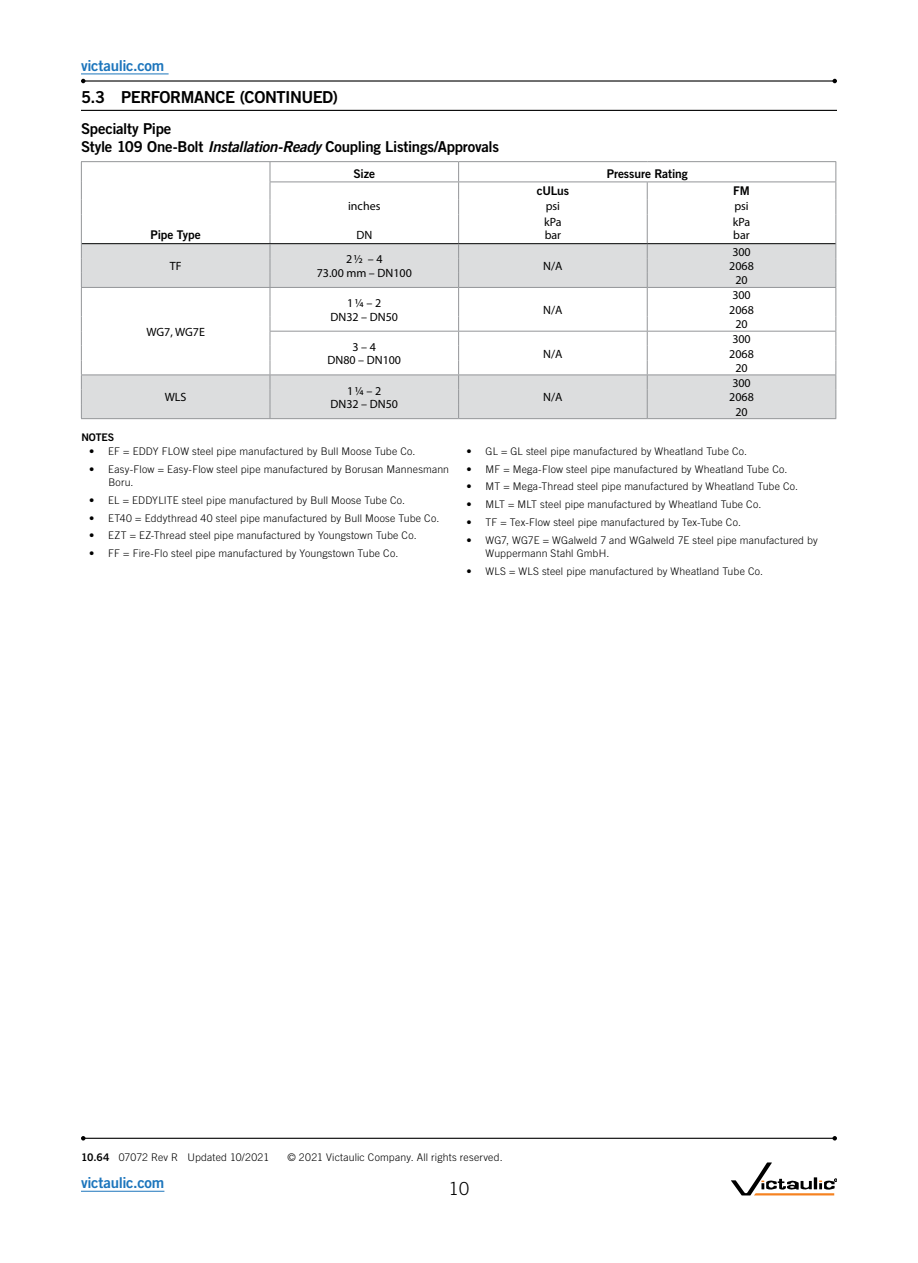
<style>
.page{position:relative;width:918px;height:1263px;background:#fff}
.page>*{position:absolute;margin:0;border:0;box-sizing:border-box;transform-origin:0 0}
.t1{font:300 18px "Trade Gothic LT Std";color:#000}
.t2{font:16.5px "Trade Gothic LT Std Bd 2";letter-spacing:-.03em;color:#000}
.t3{font:15px/18px "Trade Gothic LT Std Bd 2";letter-spacing:-.02em;color:#000}
.t4{font:15px "Trade Gothic LT Std Bd 2";letter-spacing:-.02em;color:#1c75bc}
.t5{font:12px/14.4px "Myriad Pro";color:#000;text-align:center}
.t6{font:12px "Trade Gothic LT Std Bd 2";letter-spacing:-.01em;color:#000}
.t7{font:300 10.5px/13.5px "Trade Gothic LT Std";letter-spacing:.02em;color:#000}
.t8{font:10.5px "Trade Gothic LT Std Bd 2";letter-spacing:-.005em;color:#000}
.s1{font-family:"Trade Gothic LT Std Bd 2 Obl"}
.s2{font-family:"Trade Gothic LT Std Bd 2";font-weight:400}
</style>
<div class="page">
<hr style="left:81px;top:1191px;width:83px;height:1px;background:#1c75bc">
<hr style="left:81px;top:110px;width:756px;height:1px;background:#000">
<svg style="left:82px;top:244px;width:754px;height:174px;fill:#dcddde"></svg>
<hr style="left:270px;top:161px;width:189px;height:1px;background:#939598">
<hr style="left:270px;top:182px;width:189px;height:1px;background:#939598">
<hr style="left:459px;top:161px;width:188px;height:1px;background:#939598">
<hr style="left:647px;top:161px;width:189px;height:1px;background:#939598">
<hr style="left:459px;top:182px;width:188px;height:1px;background:#939598">
<hr style="left:647px;top:182px;width:189px;height:1px;background:#939598">
<hr style="left:81px;top:161px;width:189px;height:1px;background:#939598">
<hr style="left:270px;top:243px;width:189px;height:1px;background:#000">
<hr style="left:82px;top:243px;width:188px;height:1px;background:#000">
<hr style="left:459px;top:243px;width:188px;height:1px;background:#000">
<hr style="left:459px;top:287px;width:188px;height:1px;background:#939598">
<hr style="left:647px;top:331px;width:189px;height:1px;background:#939598">
<hr style="left:647px;top:287px;width:189px;height:1px;background:#939598">
<svg style="left:647px;top:182px;width:1px;height:236px"></svg>
<svg style="left:836px;top:162px;width:1px;height:256px"></svg>
<hr style="left:647px;top:243px;width:189px;height:1px;background:#000">
<hr style="left:270px;top:287px;width:189px;height:1px;background:#939598">
<hr style="left:81px;top:418px;width:189px;height:1px;background:#939598">
<hr style="left:270px;top:418px;width:189px;height:1px;background:#939598">
<hr style="left:81px;top:287px;width:189px;height:1px;background:#939598">
<svg style="left:81px;top:162px;width:1px;height:256px"></svg>
<hr style="left:81px;top:374px;width:189px;height:1px;background:#939598">
<hr style="left:459px;top:331px;width:188px;height:1px;background:#939598">
<hr style="left:270px;top:331px;width:189px;height:1px;background:#939598">
<svg style="left:270px;top:162px;width:1px;height:256px"></svg>
<svg style="left:458px;top:162px;width:1px;height:256px"></svg>
<hr style="left:270px;top:374px;width:189px;height:1px;background:#939598">
<hr style="left:459px;top:374px;width:188px;height:1px;background:#939598">
<hr style="left:647px;top:374px;width:189px;height:1px;background:#939598">
<hr style="left:459px;top:418px;width:188px;height:1px;background:#939598">
<hr style="left:647px;top:418px;width:189px;height:1px;background:#939598">
<hr style="left:83px;top:80px;width:752px;height:2px;background:#000">
<svg style="left:81px;top:79px;width:5px;height:4px"></svg>
<svg style="left:832px;top:79px;width:5px;height:4px"></svg>
<hr style="left:81px;top:74px;width:88px;height:1px;background:#1c75bc">
<hr style="left:83px;top:1138px;width:752px;height:1px;background:#000">
<svg style="left:81px;top:1136px;width:5px;height:4px"></svg>
<svg style="left:832px;top:1136px;width:5px;height:4px"></svg>
<svg style="left:731px;top:1162px;width:106px;height:33px"></svg>
<h3 class="t4" style="left:81px;top:56px;width:85px">victaulic.com</h3>
<h2 class="t2" style="left:81px;top:87px;width:258px">5.3 PERFORMANCE (CONTINUED)</h2>
<h3 class="t3" style="left:81px;top:119px;width:420px">Specialty Pipe<br>Style 109 One-Bolt <span class="s1">Installation-Ready</span> Coupling Listings/Approvals</h3>
<p class="t6" style="left:151px;top:228px;width:52px">Pipe Type</p>
<p class="t6" style="left:354px;top:166px;width:23px">Size</p>
<p class="t6" style="left:607px;top:166px;width:82px">Pressure Rating</p>
<p class="t6" style="left:537px;top:183px;width:34px">cULus</p>
<p class="t6" style="left:733px;top:183px;width:18px">FM</p>
<p class="t5" style="left:348px;top:199px;width:34px">inches</p>
<p class="t5" style="left:546px;top:199px;width:16px">psi</p>
<p class="t5" style="left:734px;top:199px;width:16px">psi</p>
<p class="t5" style="left:356px;top:228px;width:17px">DN</p>
<p class="t5" style="left:544px;top:215px;width:19px;line-height:13.5px;text-align:left">kPa bar</p>
<p class="t5" style="left:733px;top:215px;width:19px;line-height:13.5px;text-align:left">kPa bar</p>
<p class="t5" style="left:170px;top:259px;width:13px">TF</p>
<p class="t5" style="left:317px;top:252px;width:97px;line-height:13.5px">2 ½ – 4<br>73.00 mm – DN100</p>
<p class="t5" style="left:543px;top:259px;width:21px">N/A</p>
<p class="t5" style="left:146px;top:324px;width:60px">WG7, WG7E</p>
<p class="t5" style="left:331px;top:296px;width:69px;line-height:13.5px">1 ¼ – 2<br>DN32 – DN50</p>
<p class="t5" style="left:543px;top:302px;width:21px">N/A</p>
<p class="t5" style="left:328px;top:340px;width:75px;line-height:13.5px">3 – 4<br>DN80 – DN100</p>
<p class="t5" style="left:543px;top:346px;width:21px">N/A</p>
<p class="t5" style="left:165px;top:390px;width:23px">WLS</p>
<p class="t5" style="left:331px;top:384px;width:69px;line-height:13.5px">1 ¼ – 2<br>DN32 – DN50</p>
<p class="t5" style="left:543px;top:390px;width:21px">N/A</p>
<p class="t5" style="left:729px;top:244px;width:26px">300<br>2068<br>20</p>
<p class="t5" style="left:729px;top:288px;width:26px">300<br>2068<br>20</p>
<p class="t5" style="left:729px;top:332px;width:26px">300<br>2068<br>20</p>
<p class="t5" style="left:729px;top:375px;width:26px">300<br>2068<br>20</p>
<p class="t8" style="left:81px;top:431px;width:35px">NOTES</p>
<p class="t7" style="left:89px;top:444px;width:328px">• EF = EDDY FLOW steel pipe manufactured by Bull Moose Tube Co.</p>
<p class="t7" style="left:108px;top:462px;width:342px;text-indent:-19px">• Easy-Flow = Easy-Flow steel pipe manufactured by Borusan Mannesmann<br>Boru.</p>
<p class="t7" style="left:89px;top:493px;width:318px">• EL = EDDYLITE steel pipe manufactured by Bull Moose Tube Co.</p>
<p class="t7" style="left:89px;top:511px;width:352px">• ET40 = Eddythread 40 steel pipe manufactured by Bull Moose Tube Co.</p>
<p class="t7" style="left:89px;top:529px;width:329px">• EZT = EZ-Thread steel pipe manufactured by Youngstown Tube Co.</p>
<p class="t7" style="left:89px;top:546px;width:311px">• FF = Fire-Flo steel pipe manufactured by Youngstown Tube Co.</p>
<p class="t7" style="left:466px;top:444px;width:282px">• GL = GL steel pipe manufactured by Wheatland Tube Co.</p>
<p class="t7" style="left:466px;top:462px;width:322px">• MF = Mega-Flow steel pipe manufactured by Wheatland Tube Co.</p>
<p class="t7" style="left:466px;top:480px;width:333px">• MT = Mega-Thread steel pipe manufactured by Wheatland Tube Co.</p>
<p class="t7" style="left:466px;top:497px;width:296px">• MLT = MLT steel pipe manufactured by Wheatland Tube Co.</p>
<p class="t7" style="left:466px;top:515px;width:276px">• TF = Tex-Flow steel pipe manufactured by Tex-Tube Co.</p>
<p class="t7" style="left:486px;top:533px;width:334px;text-indent:-19px">• WG7, WG7E = WGalweld 7 and WGalweld 7E steel pipe manufactured by<br>Wuppermann Stahl GmbH.</p>
<p class="t7" style="left:466px;top:564px;width:298px">• WLS = WLS steel pipe manufactured by Wheatland Tube Co.</p>
<p class="t7" style="left:81px;top:1150px;width:190px"><span class="s2">10.64</span> 07072 Rev R Updated 10/2021</p>
<p class="t7" style="left:287px;top:1150px;width:217px">© 2021 Victaulic Company. All rights reserved.</p>
<h3 class="t4" style="left:81px;top:1173px;width:85px">victaulic.com</h3>
<h1 class="t1" style="left:449px;top:1178px;width:22px">10</h1>
</div>
